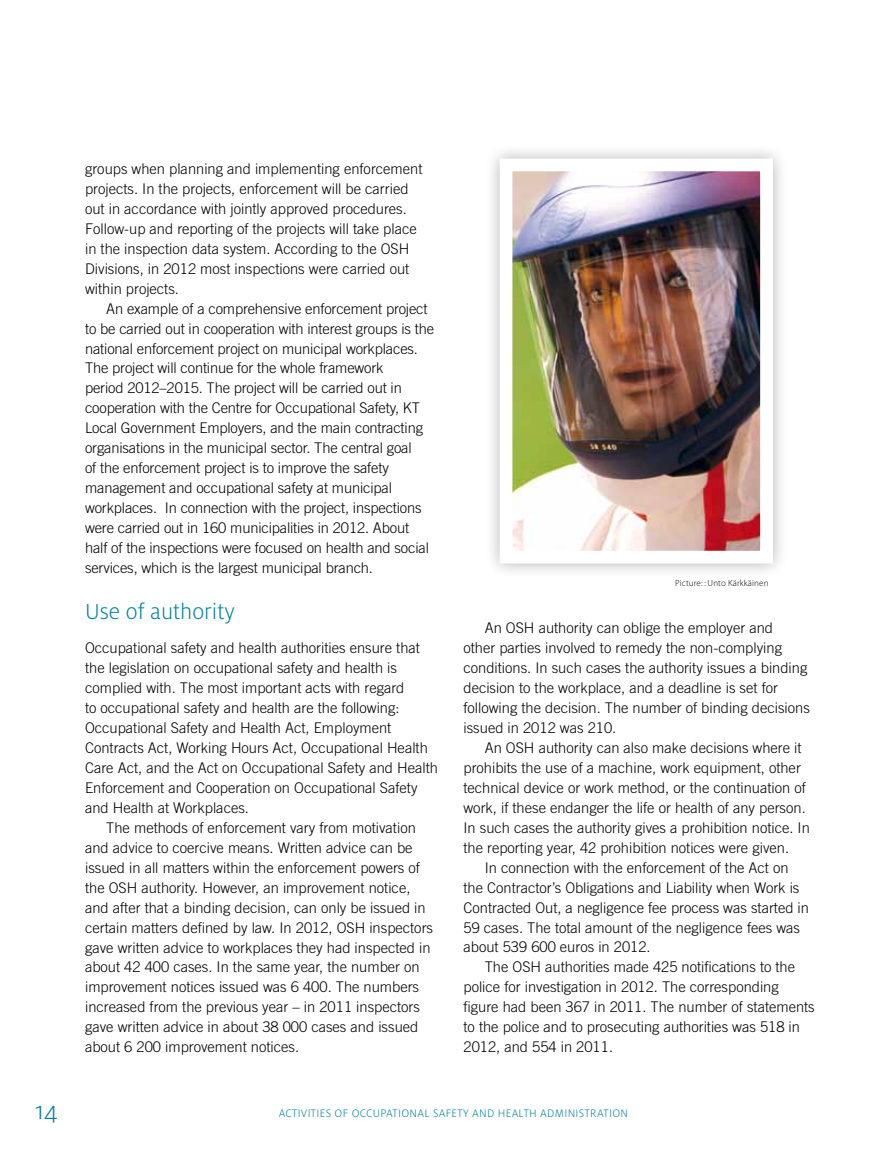
<style>
.page{position:relative;width:893px;height:1149px;background:#fff}
.page>*{position:absolute;margin:0;border:0;box-sizing:border-box;transform-origin:0 0}
.t1{font:300 27px "Milo Pro";color:#0082a3}
.t2{font:300 24px "Milo Pro";color:#0082a3}
.t3{font:300 14.7px/20px "Trade Gothic";color:#000}
.t4{font:300 12px "Milo Pro";letter-spacing:.025em;color:#0082a3}
.t5{font:9px "Myriad MM 215 600";letter-spacing:.015em;color:#000}
</style>
<div class="page">
<div style="left:484px;top:143px;width:305px;height:436px;background:#000;opacity:.3"></div>
<img style="left:514px;top:172px;width:245px;height:377px">
<div style="left:500px;top:158px;width:273px;height:405px;border:13px solid #fff"></div>
<p class="t3" style="left:85px;top:158px;width:339px">groups when planning and implementing enforcement projects. In the projects, enforcement will be carried out in accordance with jointly approved procedures.<br>Follow-up and reporting of the projects will take place in the inspection data system. According to the OSH Divisions, in 2012 most inspections were carried out within projects.</p>
<p class="t3" style="left:85px;top:298px;width:351px;text-indent:21px">An example of a comprehensive enforcement project to be carried out in cooperation with interest groups is the national enforcement project on municipal workplaces.<br>The project will continue for the whole framework<br>period 2012–2015. The project will be carried out in cooperation with the Centre for Occupational Safety, KT Local Government Employers, and the main contracting organisations in the municipal sector. The central goal<br>of the enforcement project is to improve the safety management and occupational safety at municipal workplaces. In connection with the project, inspections were carried out in 160 municipalities in 2012. About half of the inspections were focused on health and social services, which is the largest municipal branch.</p>
<h2 class="t2" style="left:85px;top:598px;width:151px">Use of authority</h2>
<p class="t3" style="left:85px;top:637px;width:336px">Occupational safety and health authorities ensure that</p>
<p class="t3" style="left:85px;top:657px;width:314px">the legislation on occupational safety and health is</p>
<p class="t3" style="left:85px;top:677px;width:321px">complied with. The most important acts with regard</p>
<p class="t3" style="left:85px;top:697px;width:316px">to occupational safety and health are the following:</p>
<p class="t3" style="left:85px;top:717px;width:308px">Occupational Safety and Health Act, Employment</p>
<p class="t3" style="left:85px;top:737px;width:344px">Contracts Act, Working Hours Act, Occupational Health</p>
<p class="t3" style="left:85px;top:757px;width:354px">Care Act, and the Act on Occupational Safety and Health</p>
<p class="t3" style="left:85px;top:777px;width:334px">Enforcement and Cooperation on Occupational Safety</p>
<p class="t3" style="left:85px;top:797px;width:165px">and Health at Workplaces.</p>
<p class="t3" style="left:106px;top:817px;width:311px">The methods of enforcement vary from motivation</p>
<p class="t3" style="left:85px;top:837px;width:329px">and advice to coercive means. Written advice can be</p>
<p class="t3" style="left:85px;top:857px;width:336px">issued in all matters within the enforcement powers of</p>
<p class="t3" style="left:85px;top:876px;width:327px">the OSH authority. However, an improvement notice,</p>
<p class="t3" style="left:85px;top:896px;width:342px">and after that a binding decision, can only be issued in</p>
<p class="t3" style="left:85px;top:916px;width:349px">certain matters defined by law. In 2012, OSH inspectors</p>
<p class="t3" style="left:85px;top:936px;width:347px">gave written advice to workplaces they had inspected in</p>
<p class="t3" style="left:85px;top:956px;width:336px">about 42 400 cases. In the same year, the number on</p>
<p class="t3" style="left:85px;top:976px;width:336px">improvement notices issued was 6 400. The numbers</p>
<p class="t3" style="left:85px;top:996px;width:336px">increased from the previous year – in 2011 inspectors</p>
<p class="t3" style="left:85px;top:1016px;width:335px">gave written advice in about 38 000 cases and issued</p>
<p class="t3" style="left:85px;top:1036px;width:216px">about 6 200 improvement notices.</p>
<p class="t5" style="left:675px;top:578px;width:95px">Picture: : Unto Kärkkäinen</p>
<p class="t3" style="left:463px;top:617px;width:348px;text-indent:21px">An OSH authority can oblige the employer and<br>other parties involved to remedy the non-complying conditions. In such cases the authority issues a binding decision to the workplace, and a deadline is set for following the decision. The number of binding decisions issued in 2012 was 210.</p>
<p class="t3" style="left:463px;top:737px;width:348px;text-indent:21px">An OSH authority can also make decisions where it prohibits the use of a machine, work equipment, other technical device or work method, or the continuation of work, if these endanger the life or health of any person.<br>In such cases the authority gives a prohibition notice. In the reporting year, 42 prohibition notices were given.</p>
<p class="t3" style="left:463px;top:856px;width:347px;text-indent:21px">In connection with the enforcement of the Act on the Contractor’s Obligations and Liability when Work is Contracted Out, a negligence fee process was started in 59 cases. The total amount of the negligence fees was about 539 600 euros in 2012.</p>
<p class="t3" style="left:463px;top:956px;width:353px;text-indent:21px">The OSH authorities made 425 notifications to the police for investigation in 2012. The corresponding figure had been 367 in 2011. The number of statements to the police and to prosecuting authorities was 518 in 2012, and 554 in 2011.</p>
<h1 class="t1" style="left:35px;top:1095px;width:25px">14</h1>
<p class="t4" style="left:279px;top:1106px;width:351px">ACTIVITIES OF OCCUPATIONAL SAFETY AND HEALTH ADMINISTRATION</p>
</div>
